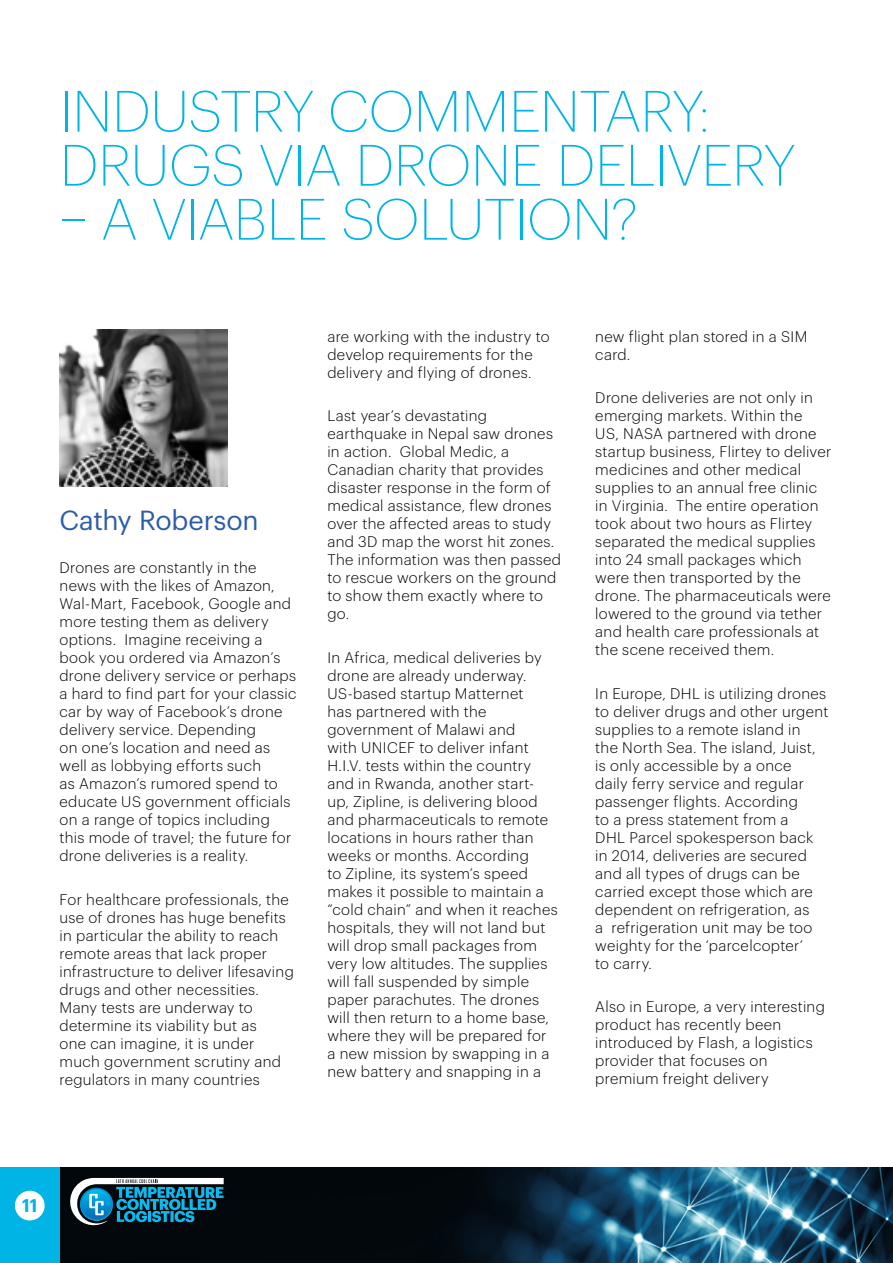
<style>
.page{position:relative;width:893px;height:1263px;background:#fff}
.page>*{position:absolute;margin:0;border:0;box-sizing:border-box;transform-origin:0 0}
.t1{font:200 57px/54px "Graphik";letter-spacing:-.015em;color:#00b4e5}
.t2{font:27px "Graphik";letter-spacing:-.01em;color:#2d5ca7}
.t3{font:600 18px "Graphik";color:#00b4e5}
.t4{font:300 15px/18px "Graphik";letter-spacing:.02em;color:#000}
</style>
<div class="page">
<img style="left:60px;top:1167px;width:833px;height:96px">
<svg style="left:70px;top:1178px;width:154px;height:47px;background:#317086"></svg>
<div style="left:0;top:1167px;width:60px;height:96px;background:#00b4e5"></div>
<div style="left:15px;top:1191px;width:30px;height:29px;background:#fff;border-radius:50%"></div>
<img style="left:60px;top:330px;width:168px;height:156px">
<h1 class="t1" style="left:60px;top:80px;width:738px">INDUSTRY COMMENTARY:<br>DRUGS VIA DRONE DELIVERY</h1>
<h1 class="t1" style="left:60px;top:188px;width:580px">– A VIABLE SOLUTION?</h1>
<h2 class="t2" style="left:60px;top:499px;width:201px">Cathy Roberson</h2>
<p class="t4" style="left:60px;top:557px;width:239px">Drones are constantly in the news with the likes of Amazon,<br>Wal-Mart, Facebook, Google and more testing them as delivery options. Imagine receiving a book you ordered via Amazon’s drone delivery service or perhaps a hard to find part for your classic car by way of Facebook’s drone delivery service. Depending<br>on one’s location and need as well as lobbying efforts such<br>as Amazon’s rumored spend to educate US government officials on a range of topics including this mode of travel; the future for drone deliveries is a reality.</p>
<p class="t4" style="left:60px;top:889px;width:236px">For healthcare professionals, the use of drones has huge benefits in particular the ability to reach remote areas that lack proper infrastructure to deliver lifesaving drugs and other necessities.<br>Many tests are underway to determine its viability but as<br>one can imagine, it is under much government scrutiny and regulators in many countries</p>
<p class="t4" style="left:327px;top:326px;width:224px">are working with the industry to develop requirements for the delivery and flying of drones.</p>
<p class="t4" style="left:327px;top:406px;width:235px">Last year’s devastating earthquake in Nepal saw drones in action. Global Medic, a<br>Canadian charity that provides disaster response in the form of medical assistance, flew drones over the affected areas to study and 3D map the worst hit zones.<br>The information was then passed to rescue workers on the ground to show them exactly where to go.</p>
<p class="t4" style="left:327px;top:647px;width:232px">In Africa, medical deliveries by drone are already underway.<br>US-based startup Matternet<br>has partnered with the government of Malawi and<br>with UNICEF to deliver infant<br>H.I.V. tests within the country and in Rwanda, another start&shy;up, Zipline, is delivering blood and pharmaceuticals to remote locations in hours rather than weeks or months. According<br>to Zipline, its system’s speed makes it possible to maintain a “cold chain” and when it reaches hospitals, they will not land but will drop small packages from very low altitudes. The supplies will fall suspended by simple paper parachutes. The drones will then return to a home base, where they will be prepared for a new mission by swapping in a new battery and snapping in a</p>
<p class="t4" style="left:595px;top:326px;width:214px">new flight plan stored in a SIM card.</p>
<p class="t4" style="left:595px;top:388px;width:237px">Drone deliveries are not only in emerging markets. Within the<br>US, NASA partnered with drone startup business, Flirtey to deliver medicines and other medical supplies to an annual free clinic in Virginia. The entire operation took about two hours as Flirtey separated the medical supplies into 24 small packages which were then transported by the drone. The pharmaceuticals were lowered to the ground via tether and health care professionals at the scene received them.</p>
<p class="t4" style="left:595px;top:683px;width:235px">In Europe, DHL is utilizing drones to deliver drugs and other urgent supplies to a remote island in<br>the North Sea. The island, Juist, is only accessible by a once<br>daily ferry service and regular passenger flights. According<br>to a press statement from a<br>DHL Parcel spokesperson back in 2014, deliveries are secured and all types of drugs can be carried except those which are dependent on refrigeration, as<br>a refrigeration unit may be too weighty for the ‘parcelcopter’<br>to carry.</p>
<p class="t4" style="left:595px;top:997px;width:231px">Also in Europe, a very interesting product has recently been introduced by Flash, a logistics provider that focuses on premium freight delivery</p>
<p class="t3" style="left:22px;top:1191px;width:17px">11</p>
</div>
